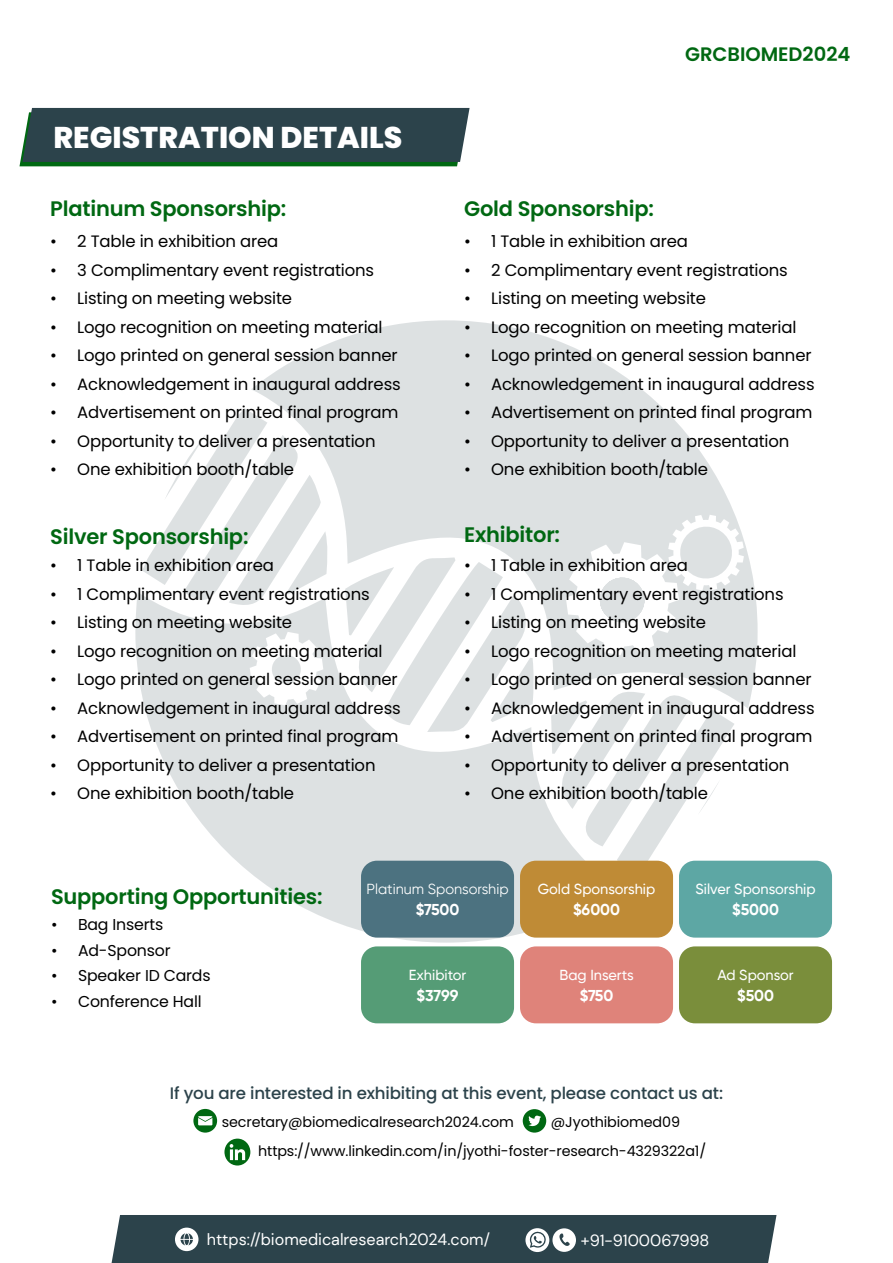
<style>
.page{position:relative;width:893px;height:1263px;background:#fff}
.page>*{position:absolute;margin:0;border:0;box-sizing:border-box;transform-origin:0 0}
.t1{font:800 30px "Poppins";color:#fff}
.t2{font:600 21px "Poppins";letter-spacing:-.01em;color:#006812}
.t3{font:600 19.5px "Poppins";color:#006812}
.t4{font:500 16.65px "Poppins";letter-spacing:-.01em;color:#2c434b}
.t5{font:16.5px "Poppins";letter-spacing:-.01em;color:#000}
.t6{font:16.2px "DM Sans";color:#fff}
.t7{font:15.75px "Poppins";letter-spacing:-.01em;color:#000}
.t8{font:700 15.75px "Gilroy";color:#fff}
.t9{font:500 14.55px "Gilroy";color:#fff}
.t10{font:14.55px "Gilroy";color:#fff}
.t11{font:14.4px/29.5px "Poppins";letter-spacing:-.01em;color:#000}
</style>
<div class="page">
<svg style="left:135px;top:320px;width:623px;height:623px;fill:#dde1e2"></svg>
<svg style="left:20px;top:108px;width:450px;height:58px;background:#2d4a4b"></svg>
<div style="left:361px;top:861px;width:153px;height:77px;background:#4c7280;border-radius:16px"></div>
<div style="left:520px;top:861px;width:153px;height:77px;background:#bf8b36;border-radius:16px"></div>
<div style="left:679px;top:861px;width:153px;height:77px;background:#5da7a4;border-radius:16px"></div>
<div style="left:361px;top:946px;width:153px;height:77px;background:#559c76;border-radius:16px"></div>
<div style="left:520px;top:946px;width:153px;height:77px;background:#df837a;border-radius:16px"></div>
<div style="left:679px;top:946px;width:153px;height:77px;background:#7a8e3b;border-radius:16px"></div>
<svg style="left:193px;top:1109px;width:24px;height:23px"></svg>
<svg style="left:523px;top:1109px;width:23px;height:23px"></svg>
<svg style="left:224px;top:1138px;width:26px;height:27px"></svg>
<div style="left:112px;top:1215px;width:664px;height:48px;background:#2c434b"></div>
<p class="t3" style="left:685px;top:43px;width:167px">GRCBIOMED2024</p>
<h1 class="t1" style="left:53px;top:120px;width:350px">REGISTRATION DETAILS</h1>
<p class="t2" style="left:50px;top:196px;width:237px">Platinum Sponsorship:</p>
<p class="t2" style="left:464px;top:196px;width:191px">Gold Sponsorship:</p>
<p class="t5" style="left:50px;top:232px;width:229px">• 2 Table in exhibition area</p>
<p class="t5" style="left:50px;top:261px;width:325px">• 3 Complimentary event registrations</p>
<p class="t5" style="left:50px;top:289px;width:243px">• Listing on meeting website</p>
<p class="t5" style="left:50px;top:318px;width:334px">• Logo recognition on meeting material</p>
<p class="t5" style="left:50px;top:346px;width:349px">• Logo printed on general session banner</p>
<p class="t5" style="left:50px;top:375px;width:352px">• Acknowledgement in inaugural address</p>
<p class="t5" style="left:50px;top:403px;width:350px">• Advertisement on printed final program</p>
<p class="t5" style="left:50px;top:432px;width:327px">• Opportunity to deliver a presentation</p>
<p class="t5" style="left:50px;top:460px;width:245px">• One exhibition booth/table</p>
<p class="t5" style="left:464px;top:232px;width:225px">• 1 Table in exhibition area</p>
<p class="t5" style="left:464px;top:261px;width:325px">• 2 Complimentary event registrations</p>
<p class="t5" style="left:464px;top:289px;width:243px">• Listing on meeting website</p>
<p class="t5" style="left:464px;top:318px;width:334px">• Logo recognition on meeting material</p>
<p class="t5" style="left:464px;top:346px;width:349px">• Logo printed on general session banner</p>
<p class="t5" style="left:464px;top:375px;width:352px">• Acknowledgement in inaugural address</p>
<p class="t5" style="left:464px;top:403px;width:350px">• Advertisement on printed final program</p>
<p class="t5" style="left:464px;top:432px;width:327px">• Opportunity to deliver a presentation</p>
<p class="t5" style="left:464px;top:460px;width:245px">• One exhibition booth/table</p>
<p class="t2" style="left:50px;top:524px;width:200px">Silver Sponsorship:</p>
<p class="t2" style="left:464px;top:523px;width:97px">Exhibitor:</p>
<p class="t5" style="left:50px;top:556px;width:225px">• 1 Table in exhibition area</p>
<p class="t5" style="left:50px;top:584px;width:321px">• 1 Complimentary event registrations</p>
<p class="t5" style="left:50px;top:613px;width:243px">• Listing on meeting website</p>
<p class="t5" style="left:50px;top:641px;width:334px">• Logo recognition on meeting material</p>
<p class="t5" style="left:50px;top:670px;width:349px">• Logo printed on general session banner</p>
<p class="t5" style="left:50px;top:698px;width:352px">• Acknowledgement in inaugural address</p>
<p class="t5" style="left:50px;top:727px;width:350px">• Advertisement on printed final program</p>
<p class="t5" style="left:50px;top:755px;width:327px">• Opportunity to deliver a presentation</p>
<p class="t5" style="left:50px;top:784px;width:245px">• One exhibition booth/table</p>
<p class="t5" style="left:464px;top:556px;width:225px">• 1 Table in exhibition area</p>
<p class="t5" style="left:464px;top:584px;width:321px">• 1 Complimentary event registrations</p>
<p class="t5" style="left:464px;top:613px;width:243px">• Listing on meeting website</p>
<p class="t5" style="left:464px;top:641px;width:334px">• Logo recognition on meeting material</p>
<p class="t5" style="left:464px;top:670px;width:349px">• Logo printed on general session banner</p>
<p class="t5" style="left:464px;top:698px;width:352px">• Acknowledgement in inaugural address</p>
<p class="t5" style="left:464px;top:727px;width:350px">• Advertisement on printed final program</p>
<p class="t5" style="left:464px;top:755px;width:327px">• Opportunity to deliver a presentation</p>
<p class="t5" style="left:464px;top:784px;width:245px">• One exhibition booth/table</p>
<p class="t2" style="left:51px;top:884px;width:273px">Supporting Opportunities:</p>
<p class="t10" style="left:366px;top:880px;width:144px">Platinum Sponsorship</p>
<p class="t8" style="left:416px;top:900px;width:45px">$7500</p>
<p class="t7" style="left:51px;top:915px;width:114px">• Bag Inserts</p>
<p class="t7" style="left:51px;top:941px;width:121px">• Ad-Sponsor</p>
<p class="t7" style="left:51px;top:966px;width:161px">• Speaker ID Cards</p>
<p class="t7" style="left:51px;top:992px;width:152px">• Conference Hall</p>
<p class="t9" style="left:409px;top:965px;width:59px">Exhibitor</p>
<p class="t8" style="left:416px;top:986px;width:44px">$3799</p>
<p class="t9" style="left:538px;top:880px;width:119px">Gold Sponsorship</p>
<p class="t8" style="left:573px;top:900px;width:49px">$6000</p>
<p class="t9" style="left:559px;top:965px;width:76px">Bag Inserts</p>
<p class="t8" style="left:580px;top:986px;width:35px">$750</p>
<p class="t9" style="left:695px;top:880px;width:122px">Silver Sponsorship</p>
<p class="t8" style="left:732px;top:900px;width:48px">$5000</p>
<p class="t9" style="left:717px;top:965px;width:78px">Ad Sponsor</p>
<p class="t8" style="left:737px;top:986px;width:38px">$500</p>
<p class="t4" style="left:170px;top:1083px;width:555px">If you are interested in exhibiting at this event, please contact us at:</p>
<p class="t11" style="left:222px;top:1107px;width:294px">secretary@biomedicalresearch2024.com</p>
<p class="t11" style="left:258px;top:1107px;width:449px;text-indent:293px">@Jyothibiomed09 https://www.linkedin.com/in/jyothi-foster-research-4329322a1/</p>
<p class="t6" style="left:207px;top:1229px;width:285px">https://biomedicalresearch2024.com/</p>
<p class="t6" style="left:580px;top:1230px;width:130px">+91-9100067998</p>
</div>
